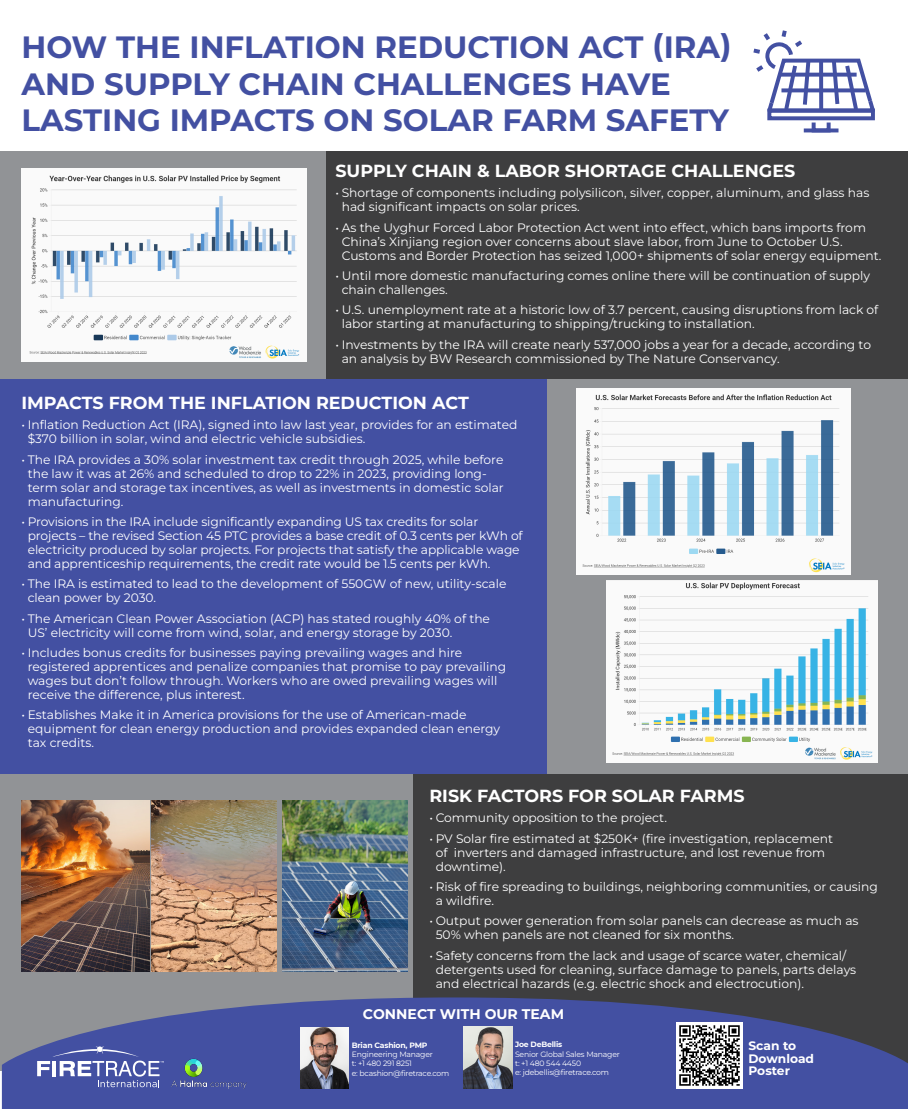
<style>
.page{position:relative;width:908px;height:1109px;background:#fff}
.page>*{position:absolute;margin:0;border:0;box-sizing:border-box;transform-origin:0 0}
.t1{font:700 30.8px/37px "Montserrat";color:#4350a2}
.t2{font:700 17.5px "Montserrat";color:#fff}
.t3{font:700 14px "Montserrat";color:#fff}
.t4{font:12.25px/14px "Montserrat";color:#fff}
.t5{font:700 12.25px/12.6px "Montserrat";color:#fff}
.t6{font:7.7px "Montserrat";letter-spacing:-.025em;color:#fff}
.t7{font:700 7.7px "Montserrat";letter-spacing:-.025em;color:#fff}
</style>
<div class="page">
<div style="left:0;top:151px;width:348px;height:228px;background:#919396"></div>
<div style="left:326px;top:151px;width:581px;height:228px;background:#3e3e3f"></div>
<div style="left:504px;top:379px;width:403px;height:395px;background:#919396"></div>
<div style="left:0;top:766px;width:413px;height:304px;background:#919396"></div>
<div style="left:413px;top:774px;width:494px;height:303px;background:#3e3e3f"></div>
<svg style="left:2px;top:997px;width:905px;height:112px;fill:#4350a2"></svg>
<img style="left:151px;top:800px;width:125px;height:171px">
<img style="left:282px;top:800px;width:126px;height:171px">
<img style="left:21px;top:800px;width:128px;height:171px">
<div style="left:0;top:379px;width:546px;height:395px;background:#4350a2"></div>
<img style="left:576px;top:389px;width:273px;height:186px">
<img style="left:21px;top:169px;width:285px;height:193px">
<img style="left:606px;top:580px;width:271px;height:182px">
<svg style="left:753px;top:30px;width:122px;height:85px"></svg>
<svg style="left:779px;top:73px;width:77px;height:4px"></svg>
<svg style="left:781px;top:88px;width:84px;height:4px"></svg>
<div style="left:767px;top:109px;width:107px;height:11px;border:4px solid #4350a2"></div>
<div style="left:811px;top:121px;width:19px;height:11px;border:4px solid #4350a2"></div>
<svg style="left:805px;top:128px;width:31px;height:4px"></svg>
<svg style="left:37px;top:1046px;width:127px;height:41px;background:#6973b4"></svg>
<img style="left:167px;top:1052px;width:84px;height:37px">
<img style="left:676px;top:1023px;width:66px;height:66px">
<img style="left:300px;top:1027px;width:48px;height:62px">
<img style="left:463px;top:1026px;width:49px;height:63px">
<p class="t1" style="left:21px;top:27px;width:711px">HOW THE INFLATION REDUCTION ACT (IRA)<br>AND SUPPLY CHAIN CHALLENGES HAVE<br>LASTING IMPACTS ON SOLAR FARM SAFETY</p>
<p class="t2" style="left:335px;top:158px;width:461px">SUPPLY CHAIN &amp; LABOR SHORTAGE CHALLENGES</p>
<p class="t4" style="left:341px;top:186px;width:529px;text-indent:-6px">• Shortage of components including polysilicon, silver, copper, aluminum, and glass has had significant impacts on solar prices.</p>
<p class="t4" style="left:341px;top:220px;width:541px;text-indent:-6px">• As the Uyghur Forced Labor Protection Act went into effect, which bans imports from<br>China’s Xinjiang region over concerns about slave labor, from June to October U.S.<br>Customs and Border Protection has seized 1,000+ shipments of solar energy equipment.</p>
<p class="t4" style="left:341px;top:268px;width:529px;text-indent:-6px">• Until more domestic manufacturing comes online there will be continuation of supply chain challenges.</p>
<p class="t4" style="left:341px;top:303px;width:538px;text-indent:-6px">• U.S. unemployment rate at a historic low of 3.7 percent, causing disruptions from lack of labor starting at manufacturing to shipping/trucking to installation.</p>
<p class="t4" style="left:341px;top:337px;width:530px;text-indent:-6px">• Investments by the IRA will create nearly 537,000 jobs a year for a decade, according to an analysis by BW Research commissioned by The Nature Conservancy.</p>
<p class="t2" style="left:21px;top:390px;width:449px">IMPACTS FROM THE INFLATION REDUCTION ACT</p>
<p class="t4" style="left:28px;top:418px;width:491px;text-indent:-6px">• Inflation Reduction Act (IRA), signed into law last year, provides for an estimated $370 billion in solar, wind and electric vehicle subsidies.</p>
<p class="t4" style="left:28px;top:452px;width:477px;text-indent:-6px">• The IRA provides a 30% solar investment tax credit through 2025, while before the law it was at 26% and scheduled to drop to 22% in 2023, providing long&shy;term solar and storage tax incentives, as well as investments in domestic solar manufacturing.</p>
<p class="t4" style="left:28px;top:514px;width:496px;text-indent:-6px">• Provisions in the IRA include significantly expanding US tax credits for solar projects – the revised Section 45 PTC provides a base credit of 0.3 cents per kWh of electricity produced by solar projects. For projects that satisfy the applicable wage and apprenticeship requirements, the credit rate would be 1.5 cents per kWh.</p>
<p class="t4" style="left:28px;top:577px;width:480px;text-indent:-6px">• The IRA is estimated to lead to the development of 550GW of new, utility-scale clean power by 2030.</p>
<p class="t4" style="left:28px;top:611px;width:463px;text-indent:-6px">• The American Clean Power Association (ACP) has stated roughly 40% of the<br>US’ electricity will come from wind, solar, and energy storage by 2030.</p>
<p class="t4" style="left:28px;top:645px;width:479px;text-indent:-6px">• Includes bonus credits for businesses paying prevailing wages and hire registered apprentices and penalize companies that promise to pay prevailing wages but don’t follow through. Workers who are owed prevailing wages will receive the difference, plus interest.</p>
<p class="t4" style="left:28px;top:707px;width:474px;text-indent:-6px">• Establishes Make it in America provisions for the use of American-made equipment for clean energy production and provides expanded clean energy tax credits.</p>
<p class="t2" style="left:429px;top:783px;width:316px">RISK FACTORS FOR SOLAR FARMS</p>
<p class="t4" style="left:429px;top:811px;width:239px">• Community opposition to the project.</p>
<p class="t4" style="left:435px;top:831px;width:398px;text-indent:-6px">• PV Solar fire estimated at $250K+ (fire investigation, replacement of inverters and damaged infrastructure, and lost revenue from downtime).</p>
<p class="t4" style="left:435px;top:879px;width:443px;text-indent:-6px">• Risk of fire spreading to buildings, neighboring communities, or causing a wildfire.</p>
<p class="t4" style="left:435px;top:913px;width:424px;text-indent:-6px">• Output power generation from solar panels can decrease as much as<br>50% when panels are not cleaned for six months.</p>
<p class="t4" style="left:435px;top:948px;width:422px;text-indent:-6px">• Safety concerns from the lack and usage of scarce water, chemical/ detergents used for cleaning, surface damage to panels, parts delays and electrical hazards (e.g. electric shock and electrocution).</p>
<p class="t3" style="left:363px;top:1003px;width:203px">CONNECT WITH OUR TEAM</p>
<p class="t7" style="left:515px;top:1039px;width:49px">Joe DeBellis</p>
<p class="t6" style="left:515px;top:1049px;width:106px">Senior Global Sales Manager</p>
<p class="t6" style="left:515px;top:1058px;width:67px">t: +1 480 544 4450</p>
<p class="t6" style="left:515px;top:1067px;width:95px">e: jdebellis@firetrace.com</p>
<p class="t7" style="left:352px;top:1040px;width:77px">Brian Cashion, PMP</p>
<p class="t6" style="left:352px;top:1049px;width:82px">Engineering Manager</p>
<p class="t6" style="left:352px;top:1058px;width:62px">t: +1 480 291 8251</p>
<p class="t6" style="left:352px;top:1068px;width:99px">e: bcashion@firetrace.com</p>
<p class="t5" style="left:748px;top:1039px;width:67px">Scan to<br>Download<br>Poster</p>
</div>
